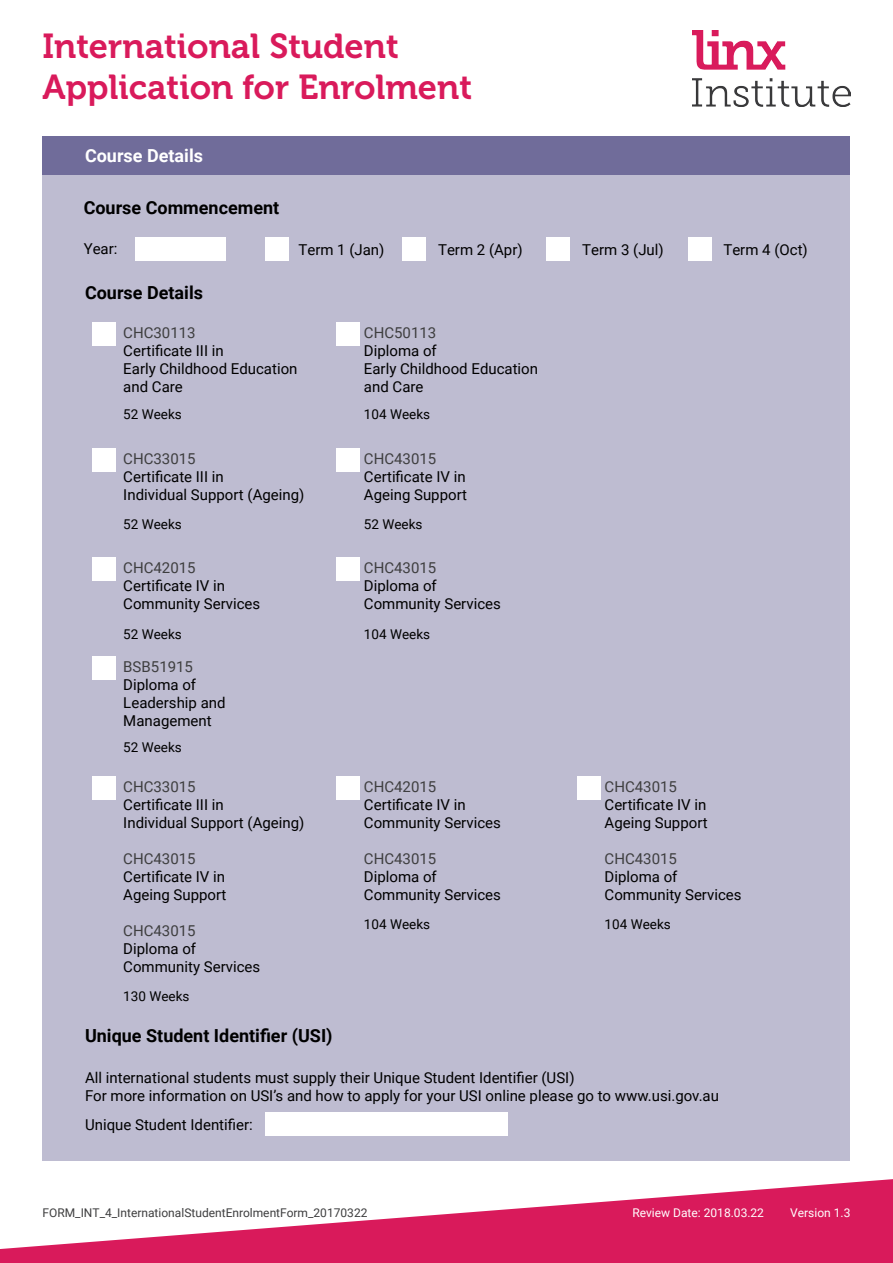
<style>
.page{position:relative;width:893px;height:1263px;background:#fff}
.page>*{position:absolute;margin:0;border:0;box-sizing:border-box;transform-origin:0 0}
.t1{font:34.5px/41.4px "Museo 700";color:#d91a5b}
.t2{font:700 18px "Roboto";color:#000}
.t3{font:700 18px "Roboto";color:#fff}
.t4{font:15px/18px "Roboto";color:#000}
.t5{font:15px "Roboto";color:#3e3e3f}
.t6{font:13.5px "Roboto";color:#000}
.t7{font:12px "Roboto";color:#3e3e3f}
.t8{font:12px "Roboto";color:#fff}
</style>
<div class="page">
<svg style="left:0;top:1179px;width:893px;height:84px;fill:#d91a5b"></svg>
<img style="left:693px;top:30px;width:157px;height:77px">
<div style="left:43px;top:136px;width:807px;height:1025px;background:#bebcd1"></div>
<div style="left:92px;top:322px;width:24px;height:23px;background:#fff"></div>
<div style="left:92px;top:448px;width:24px;height:23px;background:#fff"></div>
<div style="left:92px;top:558px;width:24px;height:23px;background:#fff"></div>
<div style="left:92px;top:656px;width:24px;height:23px;background:#fff"></div>
<div style="left:92px;top:776px;width:24px;height:23px;background:#fff"></div>
<div style="left:337px;top:322px;width:23px;height:23px;background:#fff"></div>
<div style="left:337px;top:448px;width:23px;height:23px;background:#fff"></div>
<div style="left:337px;top:558px;width:23px;height:23px;background:#fff"></div>
<div style="left:337px;top:776px;width:23px;height:23px;background:#fff"></div>
<div style="left:577px;top:776px;width:24px;height:23px;background:#fff"></div>
<div style="left:265px;top:1113px;width:243px;height:23px;background:#fff"></div>
<div style="left:136px;top:237px;width:90px;height:24px;background:#fff"></div>
<div style="left:266px;top:237px;width:23px;height:24px;background:#fff"></div>
<div style="left:403px;top:237px;width:23px;height:24px;background:#fff"></div>
<div style="left:547px;top:237px;width:23px;height:24px;background:#fff"></div>
<div style="left:688px;top:237px;width:23px;height:24px;background:#fff"></div>
<div style="left:43px;top:136px;width:807px;height:38px;background:#706c9a"></div>
<h1 class="t1" style="left:43px;top:26px;width:431px">International Student<br>Application for Enrolment</h1>
<p class="t3" style="left:85px;top:143px;width:120px">Course Details</p>
<p class="t2" style="left:84px;top:195px;width:197px">Course Commencement</p>
<p class="t4" style="left:84px;top:239px;width:35px">Year:</p>
<p class="t4" style="left:299px;top:240px;width:87px">Term 1 (Jan)</p>
<p class="t4" style="left:438px;top:240px;width:86px">Term 2 (Apr)</p>
<p class="t4" style="left:582px;top:240px;width:83px">Term 3 (Jul)</p>
<p class="t4" style="left:723px;top:240px;width:86px">Term 4 (Oct)</p>
<p class="t2" style="left:85px;top:280px;width:120px">Course Details</p>
<p class="t5" style="left:123px;top:322px;width:74px">CHC30113</p>
<p class="t4" style="left:123px;top:341px;width:102px">Certificate III in</p>
<p class="t4" style="left:123px;top:359px;width:176px">Early Childhood Education and Care</p>
<p class="t6" style="left:123px;top:405px;width:60px">52 Weeks</p>
<p class="t5" style="left:123px;top:448px;width:74px">CHC33015</p>
<p class="t4" style="left:123px;top:467px;width:102px">Certificate III in</p>
<p class="t4" style="left:123px;top:485px;width:183px">Individual Support (Ageing)</p>
<p class="t6" style="left:123px;top:515px;width:60px">52 Weeks</p>
<p class="t5" style="left:123px;top:557px;width:74px">CHC42015</p>
<p class="t4" style="left:123px;top:576px;width:103px">Certificate IV in</p>
<p class="t4" style="left:123px;top:594px;width:139px">Community Services</p>
<p class="t6" style="left:123px;top:624px;width:60px">52 Weeks</p>
<p class="t5" style="left:123px;top:656px;width:71px">BSB51915</p>
<p class="t4" style="left:123px;top:675px;width:74px">Diploma of</p>
<p class="t4" style="left:123px;top:693px;width:104px">Leadership and<br>Management</p>
<p class="t6" style="left:123px;top:738px;width:60px">52 Weeks</p>
<p class="t5" style="left:123px;top:776px;width:74px">CHC33015</p>
<p class="t4" style="left:123px;top:795px;width:102px">Certificate III in</p>
<p class="t4" style="left:123px;top:813px;width:183px">Individual Support (Ageing)</p>
<p class="t5" style="left:123px;top:848px;width:74px">CHC43015</p>
<p class="t4" style="left:123px;top:867px;width:103px">Certificate IV in</p>
<p class="t4" style="left:123px;top:885px;width:105px">Ageing Support</p>
<p class="t5" style="left:123px;top:920px;width:74px">CHC43015</p>
<p class="t4" style="left:123px;top:939px;width:74px">Diploma of</p>
<p class="t4" style="left:123px;top:957px;width:139px">Community Services</p>
<p class="t6" style="left:123px;top:987px;width:68px">130 Weeks</p>
<p class="t2" style="left:85px;top:1023px;width:249px">Unique Student Identifier (USI)</p>
<p class="t5" style="left:364px;top:322px;width:74px">CHC50113</p>
<p class="t4" style="left:364px;top:341px;width:74px">Diploma of</p>
<p class="t4" style="left:364px;top:359px;width:176px">Early Childhood Education and Care</p>
<p class="t6" style="left:364px;top:405px;width:68px">104 Weeks</p>
<p class="t5" style="left:364px;top:448px;width:74px">CHC43015</p>
<p class="t4" style="left:364px;top:467px;width:103px">Certificate IV in</p>
<p class="t4" style="left:364px;top:485px;width:105px">Ageing Support</p>
<p class="t6" style="left:364px;top:515px;width:60px">52 Weeks</p>
<p class="t5" style="left:364px;top:557px;width:74px">CHC43015</p>
<p class="t4" style="left:364px;top:576px;width:74px">Diploma of</p>
<p class="t4" style="left:364px;top:594px;width:139px">Community Services</p>
<p class="t6" style="left:364px;top:624px;width:68px">104 Weeks</p>
<p class="t5" style="left:364px;top:776px;width:74px">CHC42015</p>
<p class="t4" style="left:364px;top:795px;width:103px">Certificate IV in</p>
<p class="t4" style="left:364px;top:813px;width:139px">Community Services</p>
<p class="t5" style="left:364px;top:848px;width:74px">CHC43015</p>
<p class="t4" style="left:364px;top:867px;width:74px">Diploma of</p>
<p class="t4" style="left:364px;top:885px;width:139px">Community Services</p>
<p class="t5" style="left:605px;top:776px;width:74px">CHC43015</p>
<p class="t4" style="left:605px;top:795px;width:103px">Certificate IV in</p>
<p class="t4" style="left:605px;top:813px;width:105px">Ageing Support</p>
<p class="t5" style="left:605px;top:848px;width:74px">CHC43015</p>
<p class="t4" style="left:605px;top:867px;width:74px">Diploma of</p>
<p class="t4" style="left:605px;top:885px;width:139px">Community Services</p>
<p class="t6" style="left:364px;top:914px;width:68px">104 Weeks</p>
<p class="t6" style="left:605px;top:914px;width:68px">104 Weeks</p>
<p class="t4" style="left:85px;top:1068px;width:491px">All international students must supply their Unique Student Identifier (USI)</p>
<p class="t4" style="left:85px;top:1086px;width:635px">For more information on USI’s and how to apply for your USI online please go to www.usi.gov.au</p>
<p class="t4" style="left:85px;top:1115px;width:169px">Unique Student Identifier:</p>
<p class="t7" style="left:43px;top:1204px;width:326px">FORM_INT_4_InternationalStudentEnrolmentForm_20170322</p>
<p class="t8" style="left:632px;top:1204px;width:133px">Review Date: 2018.03.22</p>
<p class="t8" style="left:790px;top:1204px;width:62px">Version 1.3</p>
</div>
